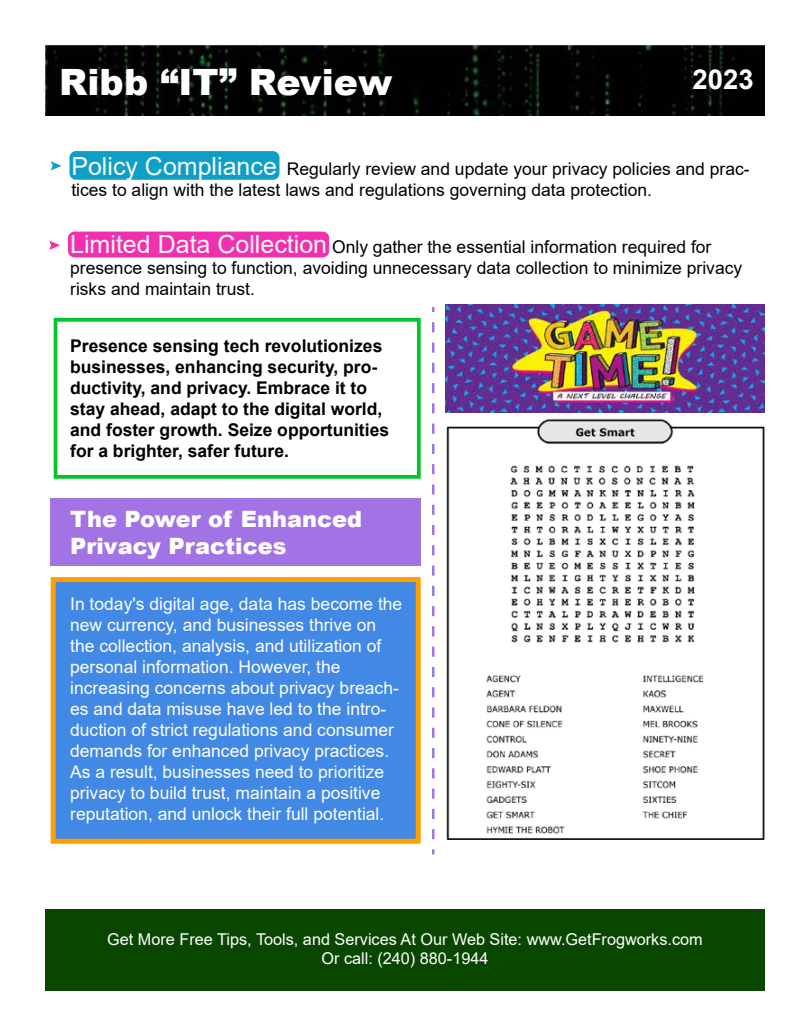
<style>
.page{position:relative;width:810px;height:1035px;background:#fff}
.page>*{position:absolute;margin:0;border:0;box-sizing:border-box;transform-origin:0 0}
.t1{font:900 36.25px "Arial";color:#fff}
.t2{font:700 27.5px "Arial";color:#fff}
.t3{font:900 22.5px/27px "Arial";color:#fff}
.t4{font:17.5px/21px "Arial";color:#fff}
.t5{font:17.5px/21px "Arial";color:#000}
.t6{font:700 17.5px/21px "Arial";color:#000}
.t7{font:16.25px/19.5px "Arial";color:#fff;text-align:center}
.s1{font-size:25px;color:#f9f9f9}
</style>
<div class="page">
<div style="left:45px;top:909px;width:720px;height:82px;background:#094700"></div>
<img style="left:45px;top:44px;width:720px;height:72px">
<div style="left:69px;top:151px;width:210px;height:29px;background:#0e9fc6;border-radius:7px"></div>
<svg style="left:51px;top:161px;width:11px;height:9px"></svg>
<div style="left:68px;top:232px;width:261px;height:25px;background:#f130b0;border-radius:7px"></div>
<svg style="left:49px;top:241px;width:11px;height:9px"></svg>
<img style="left:446px;top:418px;width:319px;height:421px">
<svg style="left:54px;top:318px;width:367px;height:161px"></svg>
<svg style="left:51px;top:577px;width:370px;height:267px;background:#4e89d6"></svg>
<div style="left:51px;top:498px;width:370px;height:68px;background:#a273e4"></div>
<img style="left:446px;top:305px;width:319px;height:107px">
<svg style="left:432px;top:322px;width:2px;height:532px"></svg>
<h1 class="t1" style="left:59px;top:56px;width:334px">Ribb “IT” Review</h1>
<h2 class="t2" style="left:693px;top:60px;width:63px">2023</h2>
<p class="t5" style="left:71px;top:158px;width:680px"><span class="s1">Policy Compliance</span> Regularly review and update your privacy policies and prac&shy;tices to align with the latest laws and regulations governing data protection.</p>
<p class="t5" style="left:70px;top:236px;width:674px"><span class="s1">Limited Data Collection</span> Only gather the essential information required for presence sensing to function, avoiding unnecessary data collection to minimize privacy risks and maintain trust.</p>
<p class="t6" style="left:70px;top:336px;width:320px">Presence sensing tech revolutionizes businesses, enhancing security, pro&shy;ductivity, and privacy. Embrace it to stay ahead, adapt to the digital world, and foster growth. Seize opportunities for a brighter, safer future.</p>
<p class="t3" style="left:70px;top:505px;width:293px">The Power of Enhanced<br>Privacy Practices</p>
<p class="t4" style="left:70px;top:594px;width:334px">In today's digital age, data has become the new currency, and businesses thrive on the collection, analysis, and utilization of personal information. However, the increasing concerns about privacy breach&shy;es and data misuse have led to the intro&shy;duction of strict regulations and consumer demands for enhanced privacy practices.<br>As a result, businesses need to prioritize privacy to build trust, maintain a positive reputation, and unlock their full potential.</p>
<p class="t7" style="left:107px;top:929px;width:597px">Get More Free Tips, Tools, and Services At Our Web Site: www.GetFrogworks.com<br>Or call: (240) 880-1944</p>
</div>
